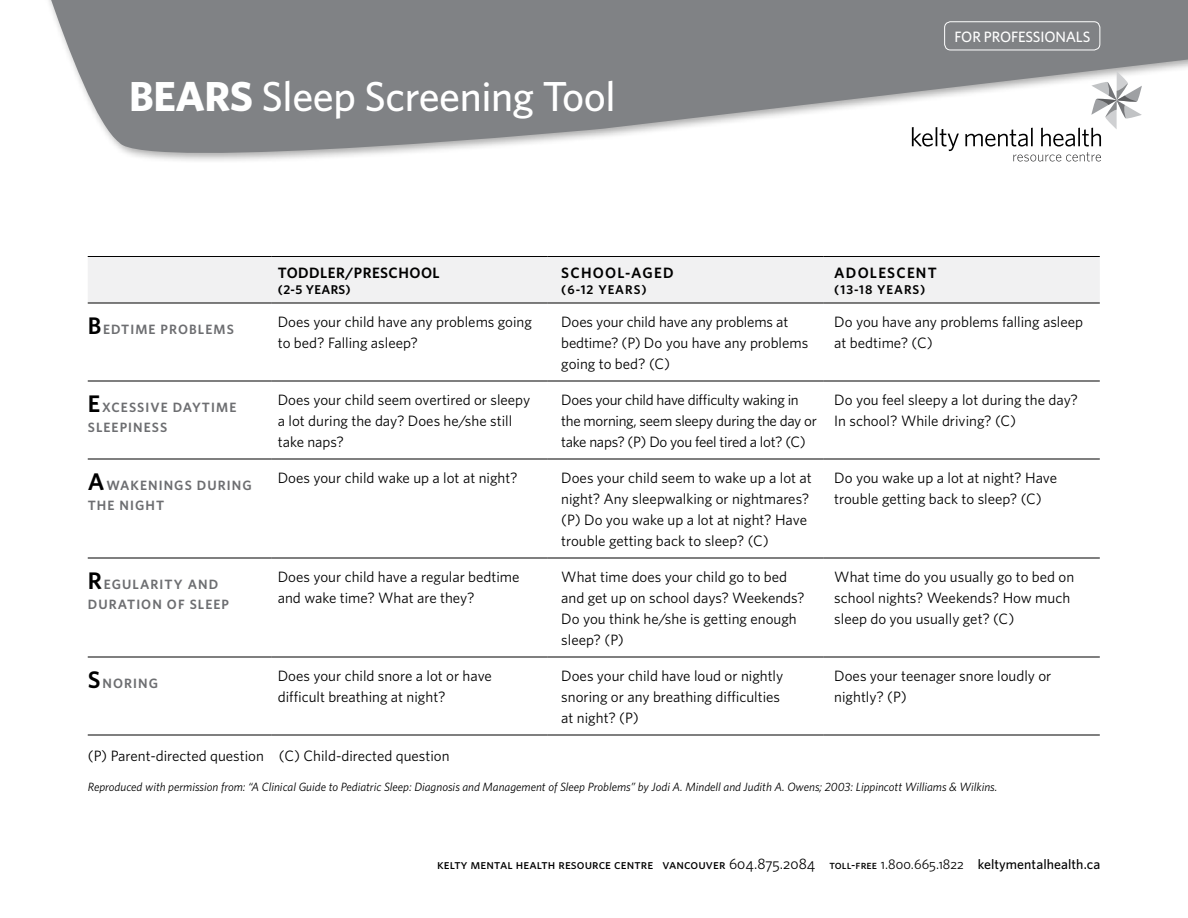
<style>
.page{position:relative;width:1188px;height:918px;background:#fff}
.page>*{position:absolute;margin:0;border:0;box-sizing:border-box;transform-origin:0 0}
.t1{font:500 42px "Whitney";letter-spacing:-.01em;color:#fff}
.t2{font:15px/21px "Whitney";color:#000}
.t3{font:15px/21px "Whitney";letter-spacing:-.02em;color:#000}
.t4{font:600 15px "Whitney";letter-spacing:.08em;color:#000}
.t5{font:600 15px "Whitney";letter-spacing:.03em;color:#000}
.t6{font:500 15px "Whitney";letter-spacing:-.01em;color:#fff}
.t7{font:600 13.5px/19.5px "Whitney";letter-spacing:.08em;color:#6d6e71}
.t8{font:13.5px "Whitney Medium SC";letter-spacing:.005em;color:#000}
.t9{font:600 12.75px "Whitney";letter-spacing:.08em;color:#000}
.t10{font:italic 12px "Whitney";color:#000}
.s1{font-weight:700}
.s2{font-size:24px;color:#000}
.s3{font-family:"Whitney Book SC";font-size:15px}
.s4{font-size:12.15px}
.s5{font-family:"Whitney Book SC";font-size:13.8px}
.s6{font-family:"Whitney";font-weight:500;font-size:13.8px}
</style>
<div class="page">
<svg style="left:49px;top:0;width:1139px;height:162px;fill:#808285"></svg>
<div style="left:944px;top:21px;width:156px;height:29px;border:1px solid #fff;border-radius:6px"></div>
<svg style="left:912px;top:127px;width:47px;height:24px"></svg>
<svg style="left:965px;top:71px;width:177px;height:90px"></svg>
<div style="left:88px;top:257px;width:1012px;height:46px;background:#f1f1f2"></div>
<hr style="left:88px;top:256px;width:184px;height:1px;background:#000">
<hr style="left:272px;top:256px;width:276px;height:1px;background:#000">
<hr style="left:548px;top:256px;width:276px;height:1px;background:#000">
<hr style="left:824px;top:256px;width:276px;height:1px;background:#000">
<hr style="left:88px;top:303px;width:184px;height:1px;background:#000">
<hr style="left:88px;top:381px;width:184px;height:1px;background:#000">
<hr style="left:88px;top:459px;width:184px;height:1px;background:#000">
<hr style="left:88px;top:558px;width:184px;height:1px;background:#000">
<hr style="left:88px;top:657px;width:184px;height:1px;background:#000">
<hr style="left:88px;top:735px;width:184px;height:1px;background:#000">
<hr style="left:272px;top:303px;width:276px;height:1px;background:#000">
<hr style="left:272px;top:381px;width:276px;height:1px;background:#000">
<hr style="left:272px;top:459px;width:276px;height:1px;background:#000">
<hr style="left:272px;top:558px;width:276px;height:1px;background:#000">
<hr style="left:272px;top:657px;width:276px;height:1px;background:#000">
<hr style="left:272px;top:735px;width:276px;height:1px;background:#000">
<hr style="left:548px;top:303px;width:276px;height:1px;background:#000">
<hr style="left:548px;top:381px;width:276px;height:1px;background:#000">
<hr style="left:548px;top:459px;width:276px;height:1px;background:#000">
<hr style="left:548px;top:558px;width:276px;height:1px;background:#000">
<hr style="left:548px;top:657px;width:276px;height:1px;background:#000">
<hr style="left:548px;top:735px;width:276px;height:1px;background:#000">
<hr style="left:824px;top:303px;width:276px;height:1px;background:#000">
<hr style="left:824px;top:381px;width:276px;height:1px;background:#000">
<hr style="left:824px;top:459px;width:276px;height:1px;background:#000">
<hr style="left:824px;top:558px;width:276px;height:1px;background:#000">
<hr style="left:824px;top:657px;width:276px;height:1px;background:#000">
<hr style="left:824px;top:735px;width:276px;height:1px;background:#000">
<p class="t1" style="left:129px;top:71px;width:488px"><span class="s1">BEARS</span> Sleep Screening Tool</p>
<p class="t5" style="left:278px;top:263px;width:163px">TODDLER/PRESCHOOL</p>
<p class="t9" style="left:278px;top:282px;width:75px">(2-5 YEARS)</p>
<p class="t4" style="left:561px;top:263px;width:114px">SCHOOL-AGED</p>
<p class="t9" style="left:561px;top:282px;width:87px">(6-12 YEARS)</p>
<p class="t6" style="left:954px;top:28px;width:138px">for professionals</p>
<p class="t4" style="left:834px;top:263px;width:103px">ADOLESCENT</p>
<p class="t9" style="left:834px;top:282px;width:93px">(13-18 YEARS)</p>
<p class="t7" style="left:88px;top:319px;width:148px"><span class="s2">B</span>EDTIME PROBLEMS</p>
<p class="t2" style="left:278px;top:311px;width:256px">Does your child have any problems going to bed? Falling asleep?</p>
<p class="t2" style="left:561px;top:311px;width:249px">Does your child have any problems at bedtime? (P) Do you have any problems going to bed? (C)</p>
<p class="t2" style="left:834px;top:311px;width:250px">Do you have any problems falling asleep at bedtime? (C)</p>
<p class="t7" style="left:88px;top:397px;width:150px"><span class="s2">E</span> XCESSIVE DAYTIME<br>SLEEPINESS</p>
<p class="t2" style="left:278px;top:389px;width:254px">Does your child seem overtired or sleepy a lot during the day? Does he/she still take naps?</p>
<p class="t3" style="left:561px;top:389px;width:257px">Does your child have difficulty waking in the morning, seem sleepy during the day or take naps? (P) Do you feel tired a lot? (C)</p>
<p class="t2" style="left:834px;top:389px;width:245px">Do you feel sleepy a lot during the day?<br>In school? While driving? (C)</p>
<p class="t7" style="left:88px;top:475px;width:166px"><span class="s2">A</span>WAKENINGS DURING<br>THE NIGHT</p>
<p class="t2" style="left:278px;top:467px;width:241px">Does your child wake up a lot at night?</p>
<p class="t2" style="left:561px;top:467px;width:252px">Does your child seem to wake up a lot at night? Any sleepwalking or nightmares? (P) Do you wake up a lot at night? Have trouble getting back to sleep? (C)</p>
<p class="t2" style="left:834px;top:467px;width:224px">Do you wake up a lot at night? Have trouble getting back to sleep? (C)</p>
<p class="t7" style="left:88px;top:574px;width:143px"><span class="s2">R</span> EGULARITY AND<br>DURATION OF SLEEP</p>
<p class="t2" style="left:278px;top:566px;width:243px">Does your child have a regular bedtime and wake time? What are they?</p>
<p class="t2" style="left:561px;top:566px;width:245px">What time does your child go to bed and get up on school days? Weekends?<br>Do you think he/she is getting enough sleep? (P)</p>
<p class="t2" style="left:834px;top:566px;width:241px">What time do you usually go to bed on school nights? Weekends? How much sleep do you usually get? (C)</p>
<p class="t7" style="left:88px;top:673px;width:72px"><span class="s2">S</span> NORING</p>
<p class="t2" style="left:278px;top:665px;width:216px">Does your child snore a lot or have difficult breathing at night?</p>
<p class="t2" style="left:561px;top:665px;width:224px">Does your child have loud or nightly snoring or any breathing difficulties at night? (P)</p>
<p class="t2" style="left:834px;top:665px;width:219px">Does your teenager snore loudly or nightly? (P)</p>
<p class="t2" style="left:88px;top:745px;width:363px">(P) Parent-directed question (C) Child-directed question</p>
<p class="t10" style="left:88px;top:780px;width:911px">Reproduced with permission from: “A Clinical Guide to Pediatric Sleep: Diagnosis and Management of Sleep Problems” by Jodi A. Mindell and Judith A. Owens; 2003: Lippincott Williams &amp; Wilkins.</p>
<p class="t8" style="left:437px;top:856px;width:665px">kelty mental health resource centre vancouver <span class="s3">604.875.2084</span> <span class="s4">toll-free</span> <span class="s5">1.800.665.1822</span> <span class="s6">keltymentalhealth.ca</span></p>
</div>
